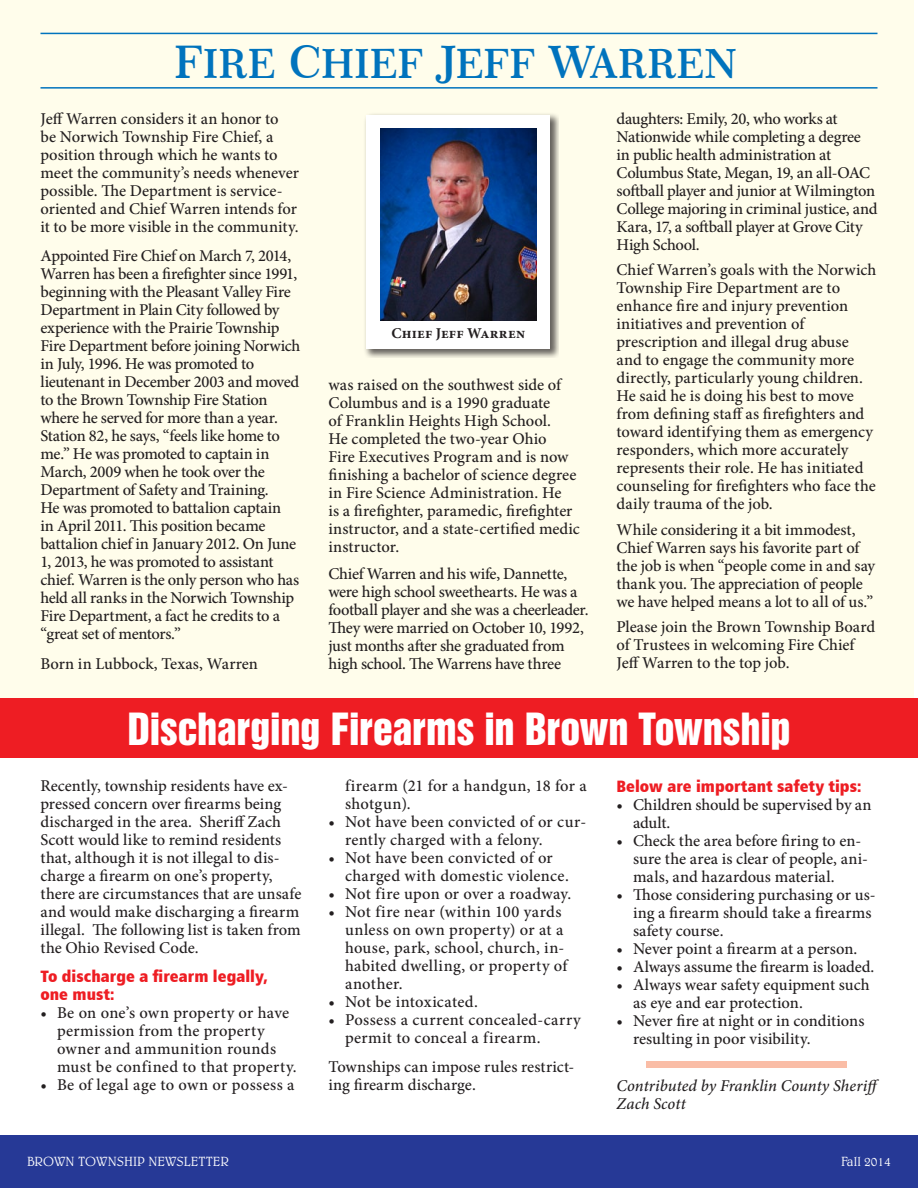
<style>
.page{position:relative;width:918px;height:1188px;background:#fff}
.page>*{position:absolute;margin:0;border:0;box-sizing:border-box;transform-origin:0 0}
.headline{font:40.5px "Swiss 921 BT Regular A";letter-spacing:-.005em;color:#fff}
.body{font:40.5px "Century 751 BT Semi Bold SC900";letter-spacing:-.01em;color:#0073bd}
.body-2{font:500 16.5px/18px "Minion Pro";letter-spacing:-.01em;color:#231f20}
.body_bullet_2{font:500 16.5px/18px "Minion Pro";letter-spacing:.01em;color:#231f20}
.subhead_4{font:16.5px/18px "Humanist 777 BT Extra Black Cond B";letter-spacing:.005em;color:#ee1d23}
.body-3{font:italic 500 16.5px/18px "Minion Pro";color:#231f20}
.body_bullet_2-2{font:500 16.5px/18px "Minion Pro";letter-spacing:-.01em;color:#231f20}
.body-4{font:700 15px "Minion Pro";letter-spacing:.01em;color:#231f20}
.t1{font:300 13.5px "Belwe BT";color:#fff}
.s1{font-size:45px}
</style>
<div class="page">
<div style="left:0;top:0;width:913px;height:731px;background:#fffdeb"></div>
<div style="left:0;top:698px;width:918px;height:60px;background:#ee1d23"></div>
<div style="left:0;top:1135px;width:918px;height:53px;background:#263996"></div>
<div style="left:646px;top:1061px;width:202px;height:6px;background:#fabda6"></div>
<div style="left:362px;top:111px;width:197px;height:247px;background:#231f20;opacity:.7"></div>
<div style="left:366px;top:116px;width:184px;height:233px;background:#fff"></div>
<img style="left:380px;top:129px;width:156px;height:192px">
<hr style="left:40px;top:87px;width:838px;height:2px;background:#0073bd">
<hr style="left:40px;top:33px;width:838px;height:1px;background:#0073bd">
<p class="body" style="left:174px;top:39px;width:565px"><span class="s1">F</span>IRE <span class="s1">C</span>HIEF <span class="s1">J</span>EFF <span class="s1">W</span>ARREN</p>
<p class="body-2" style="left:40px;top:109px;width:260px">Jeff Warren considers it an honor to<br>be Norwich Township Fire Chief, a position through which he wants to meet the community’s needs whenever possible. The Department is service&shy;oriented and Chief Warren intends for it to be more visible in the community.</p>
<p class="body-2" style="left:40px;top:247px;width:261px">Appointed Fire Chief on March 7, 2014, Warren has been a firefighter since 1991, beginning with the Pleasant Valley Fire Department in Plain City followed by experience with the Prairie Township Fire Department before joining Norwich in July, 1996. He was promoted to lieutenant in December 2003 and moved to the Brown Township Fire Station where he served for more than a year.<br>Station 82, he says, “feels like home to me.” He was promoted to captain in March, 2009 when he took over the Department of Safety and Training.<br>He was promoted to battalion captain<br>in April 2011. This position became battalion chief in January 2012. On June 1, 2013, he was promoted to assistant chief. Warren is the only person who has held all ranks in the Norwich Township Fire Department, a fact he credits to a “great set of mentors.”</p>
<p class="body-2" style="left:40px;top:655px;width:219px">Born in Lubbock, Texas, Warren</p>
<p class="body-4" style="left:392px;top:323px;width:135px">Chief Jeff Warren</p>
<p class="body-2" style="left:328px;top:376px;width:253px">was raised on the southwest side of Columbus and is a 1990 graduate<br>of Franklin Heights High School.<br>He completed the two-year Ohio<br>Fire Executives Program and is now finishing a bachelor of science degree in Fire Science Administration. He<br>is a firefighter, paramedic, firefighter instructor, and a state-certified medic instructor.</p>
<p class="body-2" style="left:328px;top:564px;width:262px">Chief Warren and his wife, Dannette, were high school sweethearts. He was a football player and she was a cheerleader.<br>They were married on October 10, 1992, just months after she graduated from high school. The Warrens have three</p>
<p class="body-2" style="left:616px;top:109px;width:262px">daughters: Emily, 20, who works at Nationwide while completing a degree in public health administration at Columbus State, Megan, 19, an all-OAC softball player and junior at Wilmington College majoring in criminal justice, and Kara, 17, a softball player at Grove City High School.</p>
<p class="body-2" style="left:616px;top:261px;width:261px">Chief Warren’s goals with the Norwich Township Fire Department are to enhance fire and injury prevention initiatives and prevention of prescription and illegal drug abuse and to engage the community more directly, particularly young children.<br>He said he is doing his best to move from defining staff as firefighters and toward identifying them as emergency responders, which more accurately represents their role. He has initiated counseling for firefighters who face the daily trauma of the job.</p>
<p class="body-2" style="left:616px;top:520px;width:260px">While considering it a bit immodest, Chief Warren says his favorite part of the job is when “people come in and say thank you. The appreciation of people we have helped means a lot to all of us.”</p>
<p class="body-2" style="left:616px;top:618px;width:260px">Please join the Brown Township Board of Trustees in welcoming Fire Chief<br>Jeff Warren to the top job.</p>
<p class="headline" style="left:128px;top:702px;width:664px">Discharging Firearms in Brown Township</p>
<p class="body_bullet_2" style="left:345px;top:777px;width:243px">firearm (21 for a handgun, 18 for a shotgun).</p>
<p class="body_bullet_2" style="left:345px;top:813px;width:243px;text-indent:-16px">• Not have been convicted of or cur&shy;rently charged with a felony.</p>
<p class="body_bullet_2" style="left:345px;top:849px;width:225px;text-indent:-16px">• Not have been convicted of or charged with domestic violence.</p>
<p class="body_bullet_2" style="left:328px;top:885px;width:244px">• Not fire upon or over a roadway.</p>
<p class="body_bullet_2" style="left:345px;top:903px;width:224px;text-indent:-16px">• Not fire near (within 100 yards unless on own property) or at a house, park, school, church, in&shy;habited dwelling, or property of another.</p>
<p class="body_bullet_2" style="left:328px;top:993px;width:151px">• Not be intoxicated.</p>
<p class="body_bullet_2" style="left:345px;top:1011px;width:237px;text-indent:-16px">• Possess a current concealed-carry permit to conceal a firearm.</p>
<p class="body-2" style="left:328px;top:1058px;width:247px">Townships can impose rules restrict&shy;ing firearm discharge.</p>
<p class="subhead_4" style="left:616px;top:777px;width:247px">Below are important safety tips:</p>
<p class="body_bullet_2-2" style="left:633px;top:796px;width:240px;text-indent:-16px">• Children should be supervised by an adult.</p>
<p class="body_bullet_2" style="left:633px;top:832px;width:236px;text-indent:-16px">• Check the area before firing to en&shy;sure the area is clear of people, ani&shy;mals, and hazardous material.</p>
<p class="body_bullet_2" style="left:633px;top:886px;width:244px;text-indent:-16px">• Those considering purchasing or us&shy;ing a firearm should take a firearms safety course.</p>
<p class="body_bullet_2" style="left:616px;top:940px;width:242px">• Never point a firearm at a person.</p>
<p class="body_bullet_2" style="left:616px;top:958px;width:259px">• Always assume the firearm is loaded.</p>
<p class="body_bullet_2" style="left:633px;top:976px;width:238px;text-indent:-16px">• Always wear safety equipment such as eye and ear protection.</p>
<p class="body_bullet_2" style="left:633px;top:1012px;width:233px;text-indent:-16px">• Never fire at night or in conditions resulting in poor visibility.</p>
<p class="body-3" style="left:616px;top:1076px;width:266px">Contributed by Franklin County Sheriff<br>Zach Scott</p>
<p class="body-2" style="left:40px;top:777px;width:262px">Recently, township residents have ex&shy;pressed concern over firearms being discharged in the area. Sheriff Zach Scott would like to remind residents that, although it is not illegal to dis&shy;charge a firearm on one’s property, there are circumstances that are unsafe and would make discharging a firearm illegal. The following list is taken from the Ohio Revised Code.</p>
<p class="subhead_4" style="left:40px;top:967px;width:229px">To discharge a firearm legally, one must:</p>
<p class="body_bullet_2" style="left:57px;top:1004px;width:241px;text-indent:-16px">• Be on one’s own property or have permission from the property owner and ammunition rounds must be confined to that property.</p>
<p class="body_bullet_2" style="left:40px;top:1076px;width:256px">• Be of legal age to own or possess a</p>
<p class="t1" style="left:27px;top:1153px;width:204px">BROWN TOWNSHIP NEWSLETTER</p>
<p class="t1" style="left:841px;top:1153px;width:51px">Fall 2014</p>
</div>
